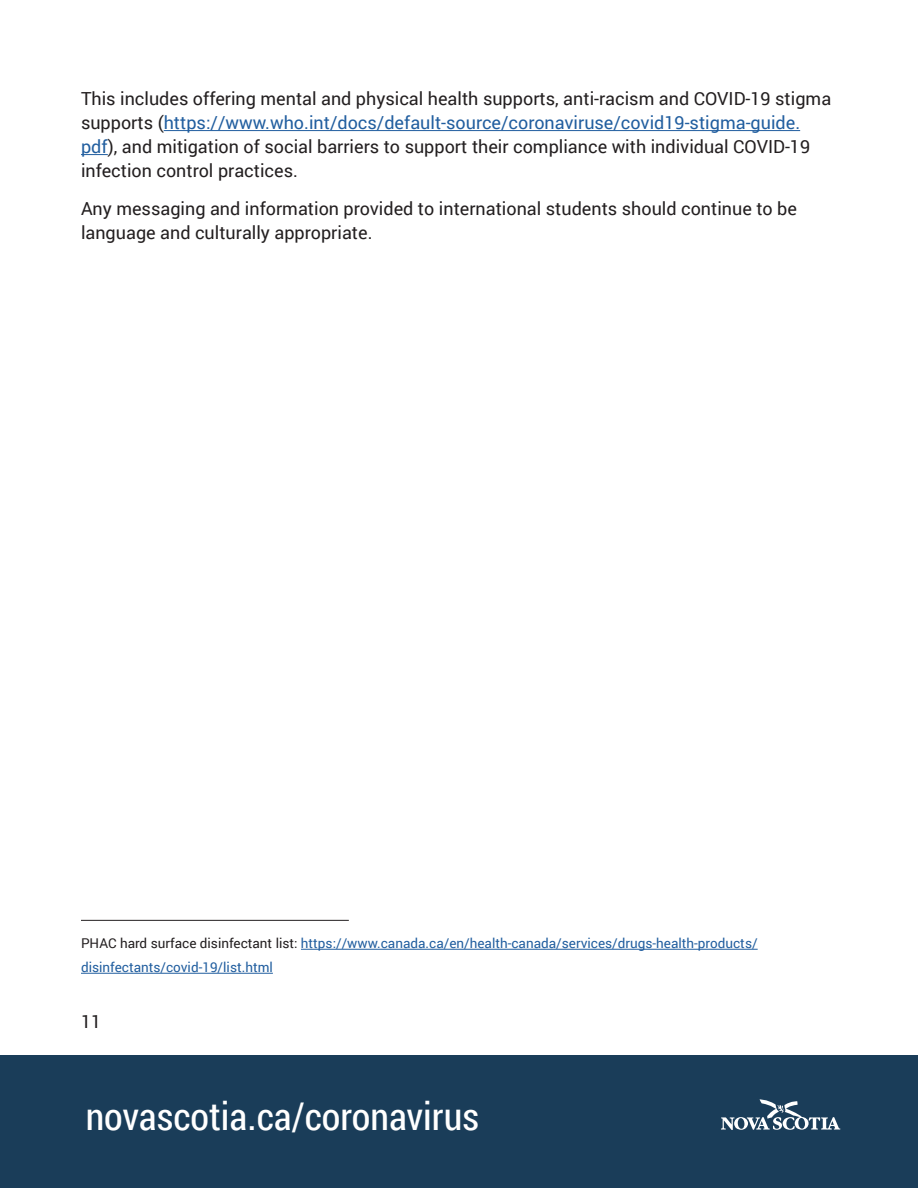
<style>
.page{position:relative;width:918px;height:1188px;background:#fff}
.page>*{position:absolute;margin:0;border:0;box-sizing:border-box;transform-origin:0 0}
.t1{font:38.25px "Roboto Condensed";color:#fff}
.Body{font:18px/24px "Roboto";color:#231f20}
.Body-2{font:13.5px/24px "Roboto";color:#215e9f}
.s1{color:#215e9f}
.s2{color:#231f20}
</style>
<div class="page">
<div style="left:0;top:1055px;width:918px;height:133px;background:#1a3d59"></div>
<svg style="left:721px;top:1099px;width:119px;height:31px"></svg>
<hr style="left:164px;top:130px;width:636px;height:1px;background:#215e9f">
<svg style="left:81px;top:154px;width:27px;height:1px"></svg>
<hr style="left:301px;top:949px;width:457px;height:1px;background:#215e9f">
<hr style="left:81px;top:973px;width:192px;height:1px;background:#215e9f">
<hr style="left:81px;top:920px;width:268px;height:1px;background:#231f20">
<p class="Body" style="left:81px;top:86px;width:752px">This includes offering mental and physical health supports, anti-racism and COVID-19 stigma supports (<span class="s1">https://www.who.int/docs/default-source/coronaviruse/covid19-stigma-guide. pdf</span>), and mitigation of social barriers to support their compliance with individual COVID-19 infection control practices.</p>
<p class="Body" style="left:81px;top:196px;width:718px">Any messaging and information provided to international students should continue to be language and culturally appropriate.</p>
<p class="Body-2" style="left:81px;top:931px;width:678px"><span class="s2">PHAC hard surface disinfectant list:</span> https://www.canada.ca/en/health-canada/services/drugs-health-products/ disinfectants/covid-19/list.html</p>
<p class="Body" style="left:81px;top:1008px;width:22px">11</p>
<h1 class="t1" style="left:86px;top:1090px;width:395px">novascotia.ca/coronavirus</h1>
</div>
